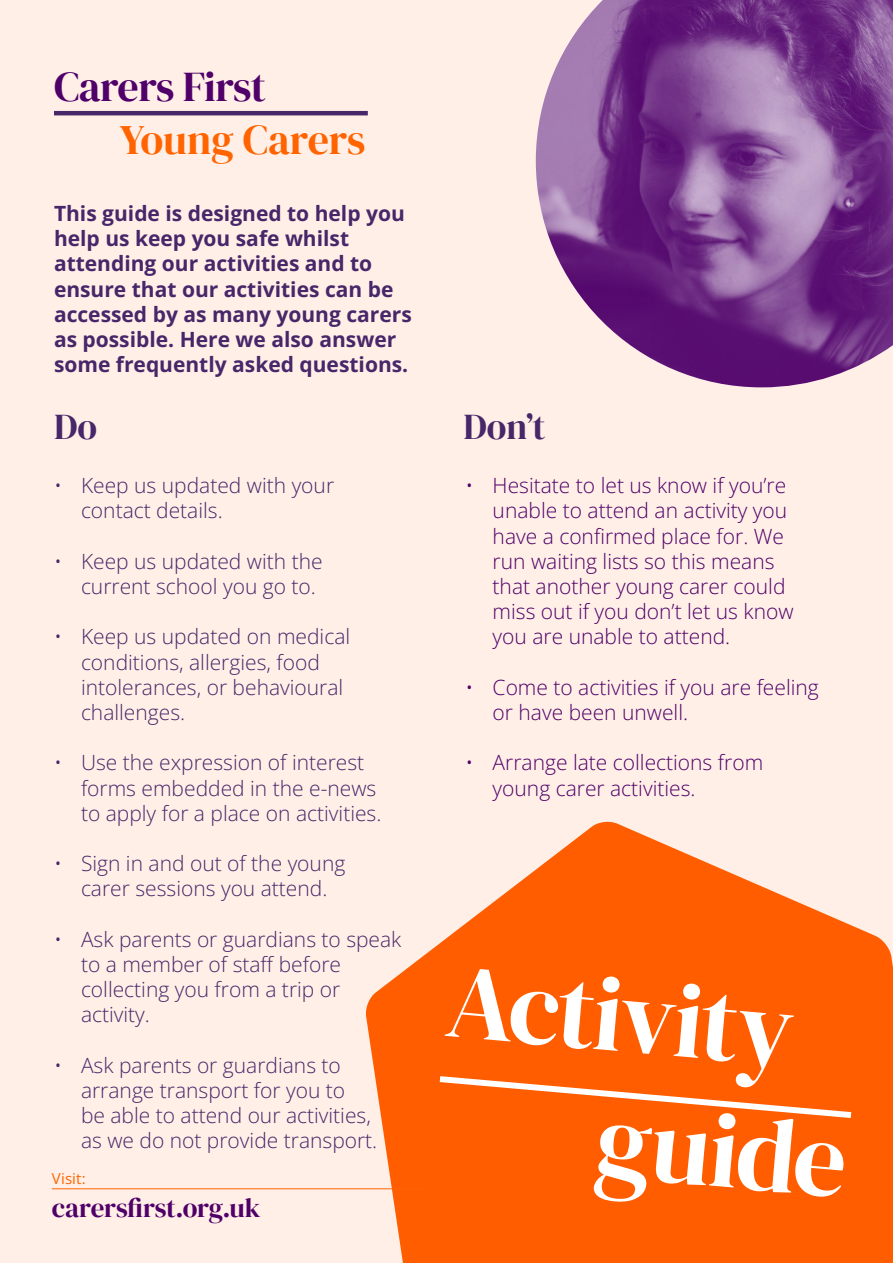
<style>
.page{position:relative;width:893px;height:1263px;background:#ffefe6}
.page>*{position:absolute;margin:0;border:0;box-sizing:border-box;transform-origin:0 0}
.t1{font:105px "DM Serif Display";color:#fff}
.t2{font:42px "DM Serif Display";letter-spacing:-.01em;color:#4f0069}
.t3{font:42px "DM Serif Display";color:#ff6400}
.t4{font:36px "DM Serif Display";color:#472669}
.t5{font:27px "DM Serif Display";letter-spacing:-.005em;color:#4f0069}
.t6{font:300 21px/25.2px "Open Sans";color:#472669}
.t7{font:300 21px/25.2px "Open Sans";color:#4f0069}
.t8{font:700 21px/25.2px "Open Sans";color:#472669}
.t9{font:15px "Open Sans";letter-spacing:.01em;color:#ff6400}
</style>
<div class="page">
<svg style="left:365px;top:821px;width:528px;height:442px;fill:#ff5d00"></svg>
<svg style="left:434px;top:1073px;width:423px;height:48px;background:#ff701e"></svg>
<hr style="left:54px;top:111px;width:314px;height:4px;background:#472669">
<img style="left:536px;top:0;width:357px;height:387px">
<hr style="left:52px;top:1188px;width:374px;height:1px;background:#ff6400">
<p class="t2" style="left:54px;top:62px;width:214px">Carers First</p>
<p class="t3" style="left:120px;top:116px;width:247px">Young Carers</p>
<p class="t8" style="left:54px;top:200px;width:352px">This guide is designed to help you help us keep you safe whilst attending our activities and to</p>
<p class="t8" style="left:54px;top:276px;width:359px">ensure that our activities can be accessed by as many young carers as possible. Here we also answer some frequently asked questions.</p>
<p class="t4" style="left:54px;top:406px;width:44px">Do</p>
<p class="t6" style="left:81px;top:472px;width:255px;text-indent:-27px">• Keep us updated with your contact details.</p>
<p class="t6" style="left:81px;top:548px;width:243px;text-indent:-27px">• Keep us updated with the current school you go to.</p>
<p class="t6" style="left:81px;top:624px;width:271px;text-indent:-27px">• Keep us updated on medical conditions, allergies, food intolerances, or behavioural challenges.</p>
<p class="t6" style="left:81px;top:750px;width:302px;text-indent:-27px">• Use the expression of interest forms embedded in the e-news to apply for a place on activities.</p>
<p class="t6" style="left:54px;top:850px;width:293px;text-align:center">• Sign in and out of the young carer sessions you attend.</p>
<p class="t6" style="left:81px;top:926px;width:322px;text-indent:-27px">• Ask parents or guardians to speak to a member of staff before collecting you from a trip or activity.</p>
<p class="t6" style="left:81px;top:1052px;width:298px;text-indent:-27px">• Ask parents or guardians to arrange transport for you to<br>be able to attend our activities, as we do not provide transport.</p>
<p class="t9" style="left:52px;top:1168px;width:35px">Visit:</p>
<p class="t5" style="left:52px;top:1192px;width:210px">carersfirst.org.uk</p>
<p class="t4" style="left:464px;top:406px;width:83px">Don’t</p>
<p class="t7" style="left:493px;top:472px;width:302px;text-indent:-27px">• Hesitate to let us know if you’re unable to attend an activity you have a confirmed place for. We run waiting lists so this means that another young carer could miss out if you don’t let us know you are unable to attend.</p>
<p class="t7" style="left:493px;top:674px;width:328px;text-indent:-27px">• Come to activities if you are feeling or have been unwell.</p>
<p class="t7" style="left:493px;top:750px;width:272px;text-indent:-27px">• Arrange late collections from young carer activities.</p>
<p class="t1" style="left:452px;top:940px;width:350px;rotate:5deg">Activity</p>
<p class="t1" style="left:602px;top:1079px;width:253px;rotate:5deg">guide</p>
</div>
